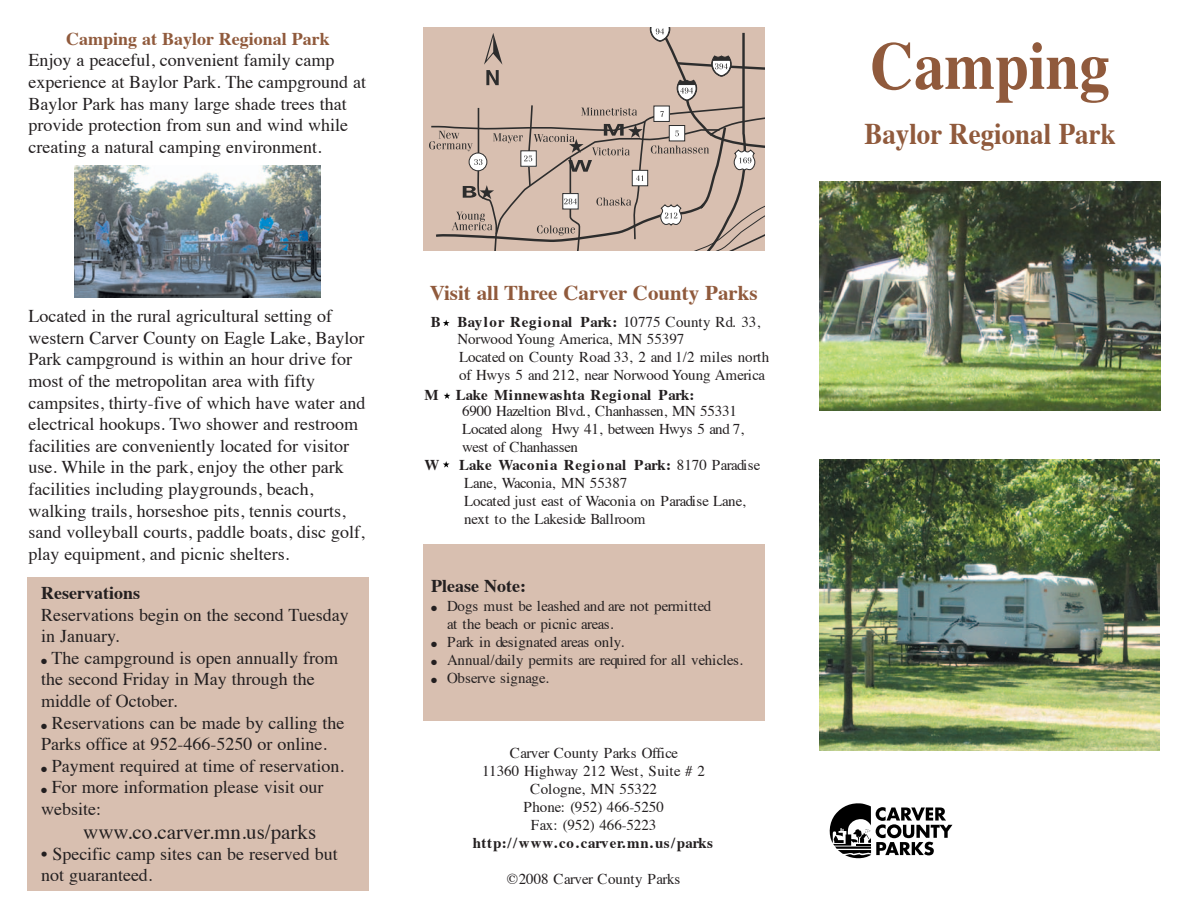
<style>
.page{position:relative;width:1188px;height:918px;background:#fff}
.page>*{position:absolute;margin:0;border:0;box-sizing:border-box;transform-origin:0 0}
.t1{font:700 67.5px "Times";color:#905a3c;scale:.9 1}
.t2{font:700 30px "Times";color:#905a3c;scale:.9 1}
.t3{font:700 21px "Times";color:#905a3c}
.t4{font:21px "Times";color:#231f20}
.t5{font:18px/21.6px "Times";color:#231f20}
.t6{font:700 18px "Times";color:#905a3c}
.t7{font:700 18px "Times";color:#231f20}
.t8{font:15px/18px "Times";color:#231f20}
.t9{font:700 15px "Times";letter-spacing:.025em;color:#231f20}
.t10{font:15px "Times";letter-spacing:-.02em;color:#231f20}
.s1{font-weight:700}
</style>
<div class="page">
<svg style="left:829px;top:803px;width:123px;height:56px"></svg>
<img style="left:819px;top:181px;width:342px;height:229px">
<img style="left:819px;top:460px;width:340px;height:290px">
<div style="left:423px;top:544px;width:342px;height:176px;background:#d8bfb0"></div>
<svg style="left:429px;top:27px;width:336px;height:223px;background:#cab4a7"></svg>
<div style="left:27px;top:578px;width:342px;height:313px;background:#d8bfb0"></div>
<img style="left:75px;top:165px;width:246px;height:133px">
<svg style="left:443px;top:320px;width:7px;height:6px"></svg>
<svg style="left:444px;top:392px;width:6px;height:7px"></svg>
<svg style="left:443px;top:461px;width:7px;height:7px"></svg>
<p class="t6" style="left:66px;top:31px;width:265px">Camping at Baylor Regional Park</p>
<p class="t5" style="left:28px;top:51px;width:339px">Enjoy a peaceful, convenient family camp experience at Baylor Park. The campground at Baylor Park has many large shade trees that provide protection from sun and wind while creating a natural camping environment.</p>
<p class="t3" style="left:430px;top:284px;width:329px">Visit all Three Carver County Parks</p>
<p class="t5" style="left:28px;top:307px;width:339px">Located in the rural agricultural setting of western Carver County on Eagle Lake, Baylor Park campground is within an hour drive for most of the metropolitan area with fifty campsites, thirty-five of which have water and electrical hookups. Two shower and restroom facilities are conveniently located for visitor use. While in the park, enjoy the other park facilities including playgrounds, beach, walking trails, horseshoe pits, tennis courts, sand volleyball courts, paddle boats, disc golf, play equipment, and picnic shelters.</p>
<p class="t8" style="left:458px;top:315px;width:313px;line-height:17.5px;text-indent:-27px"><span class="s1">B Baylor Regional Park:</span> 10775 County Rd. 33, Norwood Young America, MN 55397<br>Located on County Road 33, 2 and 1/2 miles north of Hwys 5 and 212, near Norwood Young America</p>
<p class="t9" style="left:425px;top:388px;width:272px">M Lake Minnewashta Regional Park:</p>
<p class="t8" style="left:462px;top:404px;width:283px">6900 Hazeltion Blvd., Chanhassen, MN 55331<br>Located along Hwy 41, between Hwys 5 and 7, west of Chanhassen</p>
<p class="t9" style="left:424px;top:459px;width:16px">W</p>
<p class="t8" style="left:464px;top:458px;width:298px;text-indent:-5px"><span class="s1">Lake Waconia Regional Park:</span> 8170 Paradise Lane, Waconia, MN 55387<br>Located just east of Waconia on Paradise Lane, next to the Lakeside Ballroom</p>
<p class="t7" style="left:41px;top:586px;width:100px">Reservations</p>
<p class="t5" style="left:41px;top:605px;width:309px">Reservations begin on the second Tuesday in January.</p>
<p class="t5" style="left:41px;top:649px;width:299px">● The campground is open annually from the second Friday in May through the middle of October.</p>
<p class="t5" style="left:41px;top:713px;width:305px">● Reservations can be made by calling the<br>Parks office at 952-466-5250 or online.</p>
<p class="t5" style="left:41px;top:757px;width:305px">● Payment required at time of reservation.</p>
<p class="t5" style="left:41px;top:778px;width:284px">● For more information please visit our website:</p>
<p class="t4" style="left:83px;top:823px;width:235px">www.co.carver.mn.us/parks</p>
<p class="t5" style="left:41px;top:845px;width:298px;line-height:21px">• Specific camp sites can be reserved but not guaranteed.</p>
<p class="t7" style="left:431px;top:578px;width:96px">Please Note:</p>
<p class="t8" style="left:447px;top:599px;width:266px;text-indent:-16px">● Dogs must be leashed and are not permitted at the beach or picnic areas.</p>
<p class="t8" style="left:431px;top:635px;width:194px">● Park in designated areas only.</p>
<p class="t10" style="left:431px;top:654px;width:313px">● Annual/daily permits are required for all vehicles.</p>
<p class="t8" style="left:431px;top:671px;width:119px">● Observe signage.</p>
<p class="t8" style="left:482px;top:746px;width:224px;text-align:center">Carver County Parks Office<br>11360 Highway 212 West, Suite # 2<br>Cologne, MN 55322<br>Phone: (952) 466-5250<br>Fax: (952) 466-5223</p>
<p class="t9" style="left:473px;top:837px;width:242px">http://www.co.carver.mn.us/parks</p>
<p class="t8" style="left:507px;top:872px;width:175px">©2008 Carver County Parks</p>
<h1 class="t1" style="left:870px;top:38px;width:268px">Camping</h1>
<h2 class="t2" style="left:864px;top:122px;width:281px">Baylor Regional Park</h2>
</div>
